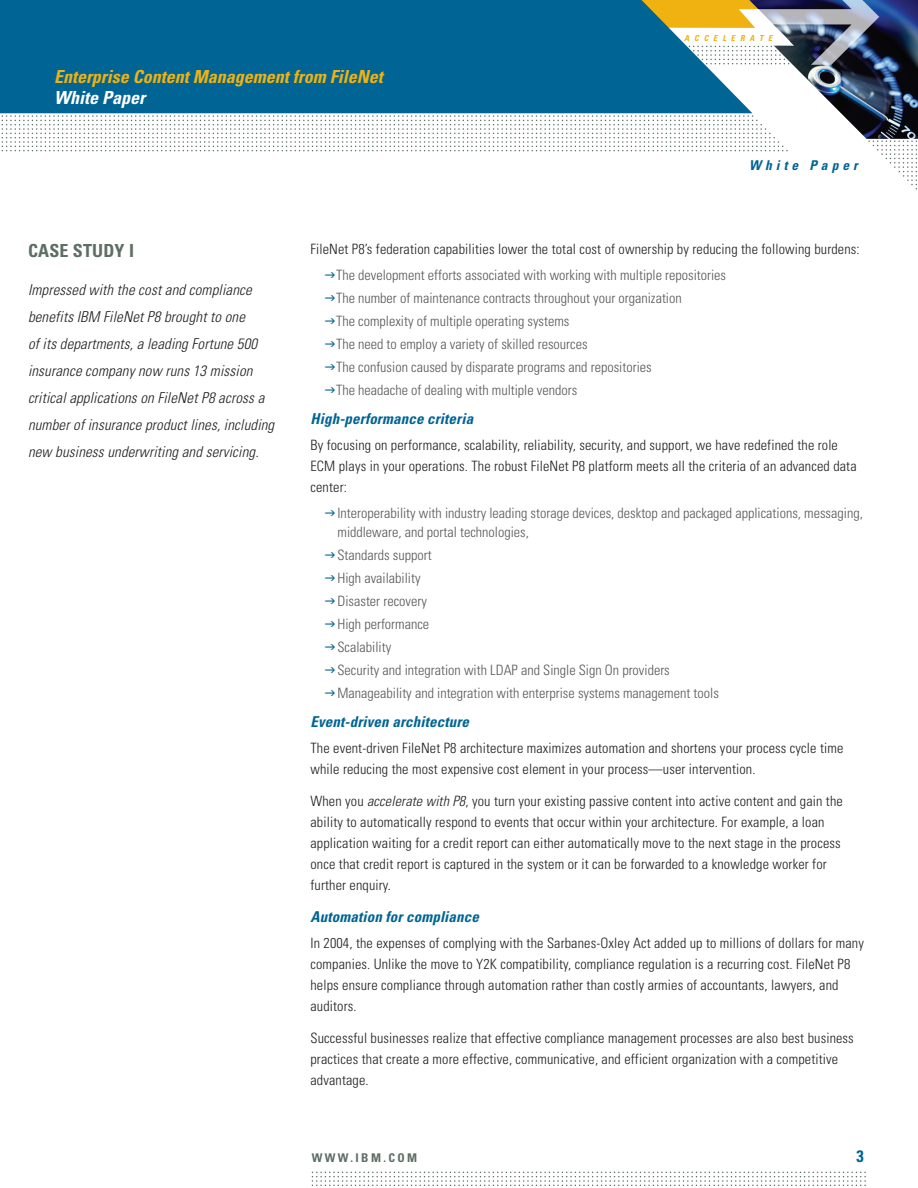
<style>
.page{position:relative;width:918px;height:1188px;background:#fff}
.page>*{position:absolute;margin:0;border:0;box-sizing:border-box;transform-origin:0 0}
.t1{font:italic 700 condensed 18px "Univers";color:#efb211}
.t2{font:italic 700 condensed 18px "Univers";color:#fff}
.t3{font:700 condensed 18px "Univers";letter-spacing:.01em;color:#5d6e65}
.t4{font:italic 300 condensed 15px/27px "Univers";letter-spacing:.01em;color:#231f20}
.t5{font:italic 700 condensed 15px "Univers";letter-spacing:.01em;color:#006494}
.t6{font:300 condensed 14.25px/21px "Univers";letter-spacing:.01em;color:#231f20}
.t7{font:300 condensed 14.25px/23px "Univers";color:#57585a}
.t8{font:italic 700 condensed 13.5px "Univers";letter-spacing:.3em;color:#006494}
.t9{font:700 condensed 12px "Univers";letter-spacing:.2em;color:#5d6e65}
.t10{font:italic 700 condensed 8.25px "Univers";letter-spacing:.6em;color:#efb211}
.s1{font-style:italic}
</style>
<div class="page">
<img style="left:736px;top:0;width:182px;height:139px">
<img style="left:752px;top:0;width:127px;height:82px">
<svg style="left:0;top:0;width:752px;height:113px;background:#126c94"></svg>
<svg style="left:2px;top:115px;width:786px;height:36px"></svg>
<svg style="left:868px;top:140px;width:49px;height:50px"></svg>
<svg style="left:312px;top:1172px;width:554px;height:14px"></svg>
<p class="t1" style="left:54px;top:65px;width:330px">Enterprise Content Management from FileNet</p>
<p class="t2" style="left:54px;top:86px;width:93px">White Paper</p>
<p class="t10" style="left:684px;top:33px;width:90px">ACCELERATE</p>
<p class="t8" style="left:749px;top:157px;width:110px">White Paper</p>
<p class="t3" style="left:28px;top:240px;width:108px">CASE STUDY I</p>
<p class="t4" style="left:28px;top:276px;width:248px">Impressed with the cost and compliance benefits IBM FileNet P8 brought to one<br>of its departments, a leading Fortune 500 insurance company now runs 13 mission critical applications on FileNet P8 across a number of insurance product lines, including new business underwriting and servicing.</p>
<p class="t6" style="left:310px;top:239px;width:551px">FileNet P8’s federation capabilities lower the total cost of ownership by reducing the following burdens:</p>
<p class="t7" style="left:336px;top:263px;width:392px">The development efforts associated with working with multiple repositories The number of maintenance contracts throughout your organization<br>The complexity of multiple operating systems<br>The need to employ a variety of skilled resources<br>The confusion caused by disparate programs and repositories<br>The headache of dealing with multiple vendors</p>
<p class="t5" style="left:310px;top:409px;width:164px">High-performance criteria</p>
<p class="t6" style="left:310px;top:435px;width:548px">By focusing on performance, scalability, reliability, security, and support, we have redefined the role<br>ECM plays in your operations. The robust FileNet P8 platform meets all the criteria of an advanced data center:</p>
<p class="t7" style="left:338px;top:503px;width:527px;line-height:19.5px">Interoperability with industry leading storage devices, desktop and packaged applications, messaging, middleware, and portal technologies,</p>
<p class="t7" style="left:338px;top:544px;width:383px">Standards support<br>High availability<br>Disaster recovery<br>High performance<br>Scalability<br>Security and integration with LDAP and Single Sign On providers<br>Manageability and integration with enterprise systems management tools</p>
<p class="t5" style="left:310px;top:713px;width:160px">Event-driven architecture</p>
<p class="t6" style="left:310px;top:738px;width:534px">The event-driven FileNet P8 architecture maximizes automation and shortens your process cycle time while reducing the most expensive cost element in your process—user intervention.</p>
<p class="t6" style="left:310px;top:791px;width:534px">When you <span class="s1">accelerate with P8</span>, you turn your existing passive content into active content and gain the ability to automatically respond to events that occur within your architecture. For example, a loan application waiting for a credit report can either automatically move to the next stage in the process once that credit report is captured in the system or it can be forwarded to a knowledge worker for further enquiry.</p>
<p class="t5" style="left:310px;top:908px;width:170px">Automation for compliance</p>
<p class="t6" style="left:310px;top:933px;width:555px">In 2004, the expenses of complying with the Sarbanes-Oxley Act added up to millions of dollars for many companies. Unlike the move to Y2K compatibility, compliance regulation is a recurring cost. FileNet P8 helps ensure compliance through automation rather than costly armies of accountants, lawyers, and auditors.</p>
<p class="t6" style="left:310px;top:1028px;width:545px">Successful businesses realize that effective compliance management processes are also best business practices that create a more effective, communicative, and efficient organization with a competitive advantage.</p>
<p class="t9" style="left:312px;top:1150px;width:107px">WWW.IBM.COM</p>
</div>
